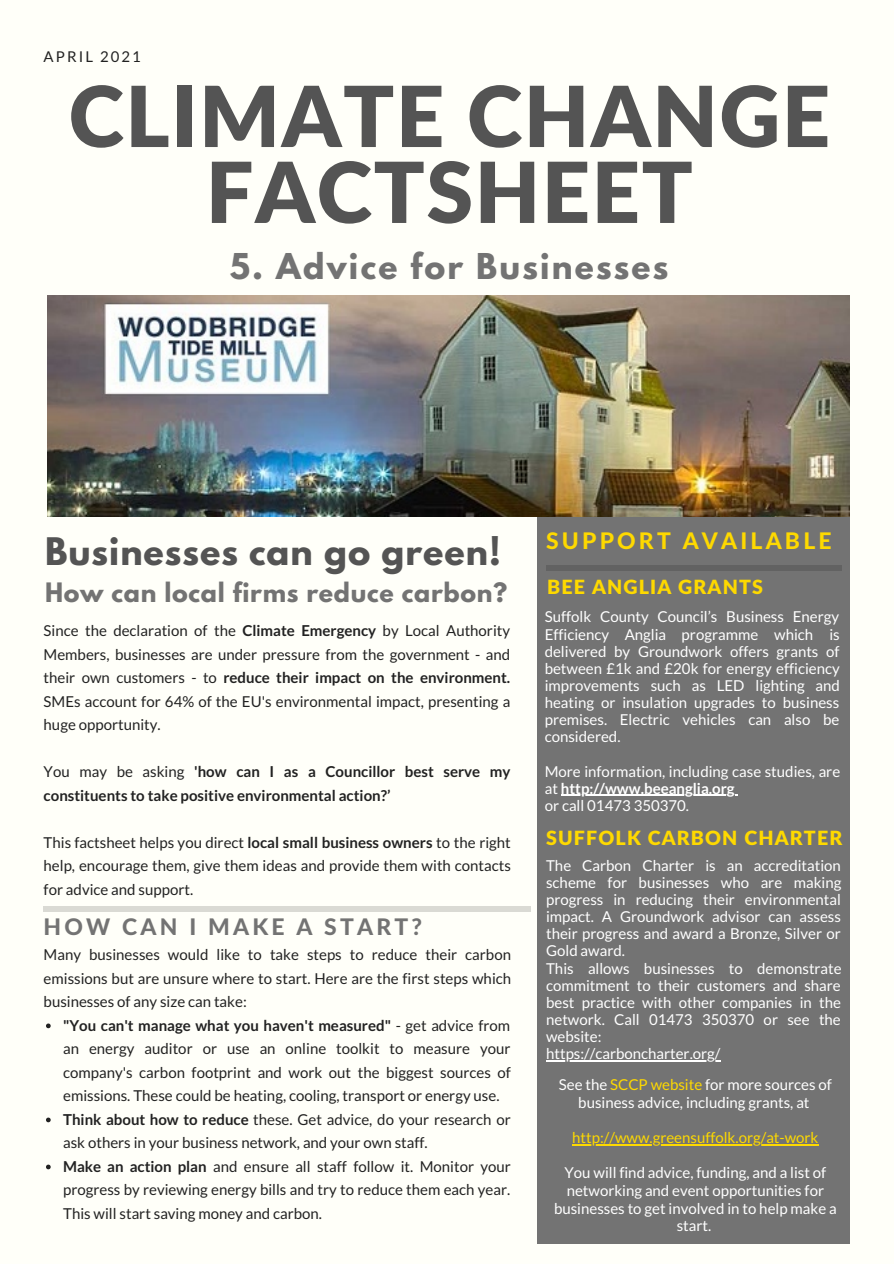
<style>
.page{position:relative;width:894px;height:1264px;background:#fff}
.page>*{position:absolute;margin:0;border:0;box-sizing:border-box;transform-origin:0 0}
.t1{font:900 84px/75.9px "Lato Latin";letter-spacing:.02em;color:#545454;text-align:center}
.t2{font:700 33.6px "League Spartan";letter-spacing:.03em;color:#545454}
.t3{font:700 31.5px "League Spartan";letter-spacing:.07em;color:#737373}
.t4{font:700 23.7px "League Spartan";letter-spacing:.03em;color:#737373}
.t5{font:800 22.8px "Lato Latin";letter-spacing:.14em;color:#737373}
.t6{font:800 22.8px "Lato Latin";letter-spacing:.14em;color:#fed900}
.t7{font:900 19.5px "Lato Latin";letter-spacing:.06em;color:#fed900}
.t8{font:15px/23.5px "Lato";color:#222;text-align:justify}
.t9{font:15px/17.1px "Lato";color:#fff;text-align:justify}
.t10{font:700 15px/23.5px "Lato";color:#222}
.t11{font:15px "Lato";color:#fed900}
.t12{font:14.85px "Lato";letter-spacing:.14em;color:#222}
.s1{font-weight:700}
.s2{font-weight:400}
.s3{color:#fed900}
</style>
<div class="page">
<div style="left:0;top:0;width:893px;height:1263px;background:#fffff9"></div>
<div style="left:537px;top:502px;width:312px;height:741px;background:#737373"></div>
<img style="left:47px;top:296px;width:802px;height:220px">
<div style="left:44px;top:906px;width:487px;height:6px;background:#dadad4"></div>
<svg style="left:46px;top:1023px;width:5px;height:5px"></svg>
<svg style="left:46px;top:1117px;width:5px;height:5px"></svg>
<svg style="left:46px;top:1164px;width:5px;height:5px"></svg>
<hr style="left:572px;top:1144px;width:43px;height:1px;background:#fed900">
<hr style="left:615px;top:1144px;width:203px;height:1px;background:#fed900">
<hr style="left:560px;top:794px;width:174px;height:2px;background:#fff">
<hr style="left:546px;top:1060px;width:174px;height:1px;background:#fff">
<div style="left:546px;top:565px;width:295px;height:5px;background:#626262"></div>
<p class="t12" style="left:44px;top:47px;width:99px">APRIL 2021</p>
<p class="t1" style="left:69px;top:83px;width:762px">CLIMATE CHANGE<br>FACTSHEET</p>
<p class="t3" style="left:230px;top:250px;width:440px">5. Advice for Businesses</p>
<p class="t2" style="left:45px;top:535px;width:457px">Businesses can go green!</p>
<p class="t4" style="left:45px;top:580px;width:463px">How can local firms reduce carbon?</p>
<p class="t8" style="left:44px;top:618px;width:468px">Since the declaration of the <span class="s1">Climate Emergency</span> by Local Authority Members, businesses are under pressure from the government - and their own customers - to <span class="s1">reduce their impact on the environment.<br></span>SMEs account for 64% of the EU's environmental impact, presenting a huge opportunity.</p>
<p class="t10" style="left:44px;top:759px;width:468px"><span class="s2">You may be asking</span> 'how can I as a Councillor best serve my constituents to take positive environmental action?’</p>
<p class="t8" style="left:44px;top:830px;width:468px">This factsheet helps you direct <span class="s1">local small business owners</span> to the right help, encourage them, give them ideas and provide them with contacts for advice and support.</p>
<p class="t5" style="left:44px;top:916px;width:380px">HOW CAN I MAKE A START?</p>
<p class="t8" style="left:44px;top:942px;width:469px">Many businesses would like to take steps to reduce their carbon emissions but are unsure where to start. Here are the first steps which businesses of any size can take:</p>
<p class="t8" style="left:63px;top:1012px;width:449px"><span class="s1">"You can't manage what you haven't measured"</span> - get advice from an energy auditor or use an online toolkit to measure your company's carbon footprint and work out the biggest sources of emissions. These could be heating, cooling, transport or energy use.</p>
<p class="t8" style="left:63px;top:1107px;width:449px"><span class="s1">Think about how to reduce</span> these. Get advice, do your research or ask others in your business network, and your own staff.</p>
<p class="t8" style="left:63px;top:1154px;width:449px"><span class="s1">Make an action plan</span> and ensure all staff follow it. Monitor your progress by reviewing energy bills and try to reduce them each year.<br>This will start saving money and carbon.</p>
<p class="t6" style="left:546px;top:530px;width:287px">SUPPORT AVAILABLE</p>
<p class="t7" style="left:547px;top:578px;width:217px">BEE ANGLIA GRANTS</p>
<p class="t9" style="left:544px;top:608px;width:297px">Suffolk County Council’s Business Energy Efficiency Anglia programme which is delivered by Groundwork offers grants of between £1k and £20k for energy efficiency improvements such as LED lighting and heating or insulation upgrades to business premises. Electric vehicles can also be considered.</p>
<p class="t9" style="left:544px;top:762px;width:297px">More information, including case studies, are at <span class="s1">http://www.beeanglia.org</span></p>
<p class="t9" style="left:544px;top:796px;width:146px">or call 01473 350370.</p>
<p class="t7" style="left:546px;top:829px;width:297px">SUFFOLK CARBON CHARTER</p>
<p class="t9" style="left:546px;top:856px;width:297px">The Carbon Charter is an accreditation scheme for businesses who are making progress in reducing their environmental impact. A Groundwork advisor can assess their progress and award a Bronze, Silver or Gold award.</p>
<p class="t9" style="left:546px;top:959px;width:297px">This allows businesses to demonstrate commitment to their customers and share best practice with other companies in the network. Call 01473 350370 or see the website:</p>
<p class="t9" style="left:546px;top:1044px;width:176px">https://carboncharter.org/</p>
<p class="t9" style="left:558px;top:1075px;width:274px;line-height:17.7px;text-align:center">See the <span class="s3">SCCP website</span> for more sources of business advice, including grants, at</p>
<p class="t11" style="left:572px;top:1128px;width:248px">http://www.greensuffolk.org/at-work</p>
<p class="t9" style="left:554px;top:1163px;width:284px;line-height:17.7px;text-align:center">You will find advice, funding, and a list of networking and event opportunities for businesses to get involved in to help make a start.</p>
</div>
